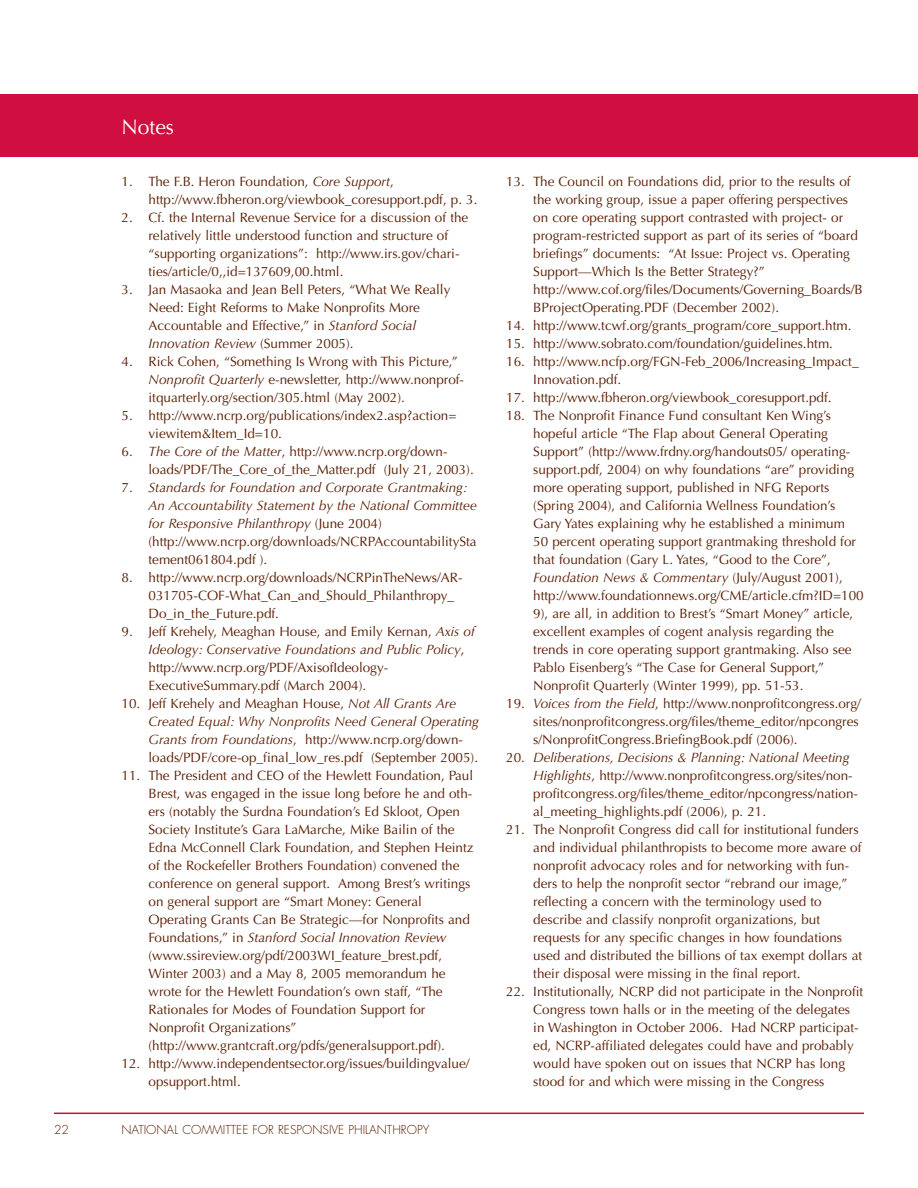
<style>
.page{position:relative;width:918px;height:1188px;background:#fff}
.page>*{position:absolute;margin:0;border:0;box-sizing:border-box;transform-origin:0 0}
.t1{font:21px "Optima";color:#fff}
.t2{font:13.5px/18px "Optima";color:#581c00}
.t3{font:italic 13.5px/18px "Optima";color:#581c00}
.t4{font:300 12px "Futura";color:#581c00}
.s1{font-style:italic}
.s2{font-style:normal}
</style>
<div class="page">
<hr style="left:54px;top:1113px;width:810px;height:1px;background:#d10e40">
<div style="left:0;top:94px;width:918px;height:63px;background:#d10e40"></div>
<h1 class="t1" style="left:122px;top:119px;width:54px">Notes</h1>
<p class="t2" style="left:148px;top:173px;width:331px;text-indent:-27px">1. The F.B. Heron Foundation, <span class="s1">Core Support</span>, http://www.fbheron.org/viewbook_coresupport.pdf, p. 3.</p>
<p class="t2" style="left:148px;top:209px;width:321px;text-indent:-27px">2. Cf. the Internal Revenue Service for a discussion of the relatively little understood function and structure of “supporting organizations”: http://www.irs.gov/chari&shy;ties/article/0,,id=137609,00.html.</p>
<p class="t2" style="left:148px;top:281px;width:303px;text-indent:-27px">3. Jan Masaoka and Jean Bell Peters, “What We Really Need: Eight Reforms to Make Nonprofits More Accountable and Effective,” in <span class="s1">Stanford Social Innovation Review</span> (Summer 2005).</p>
<p class="t2" style="left:148px;top:353px;width:317px;text-indent:-27px">4. Rick Cohen, “Something Is Wrong with This Picture,”<br><span class="s1">Nonprofit Quarterly</span> e-newsletter, http://www.nonprof&shy;itquarterly.org/section/305.html (May 2002).</p>
<p class="t2" style="left:149px;top:407px;width:310px;text-indent:-27px">5. http://www.ncrp.org/publications/index2.asp?action= viewitem&amp;Item_Id=10.</p>
<p class="t2" style="left:148px;top:443px;width:327px;text-indent:-27px">6. <span class="s1">The Core of the Matter</span>, http://www.ncrp.org/down&shy;loads/PDF/The_Core_of_the_Matter.pdf (July 21, 2003).</p>
<p class="t3" style="left:148px;top:479px;width:330px;text-indent:-27px"><span class="s2">7.</span> Standards for Foundation and Corporate Grantmaking:<br>An Accountability Statement by the National Committee for Responsive Philanthropy <span class="s2">(June 2004) (http://www.ncrp.org/downloads/NCRPAccountabilitySta tement061804.pdf ).</span></p>
<p class="t2" style="left:149px;top:569px;width:316px;text-indent:-27px">8. http://www.ncrp.org/downloads/NCRPinTheNews/AR-<br>031705-COF-What_Can_and_Should_Philanthropy_<br>Do_in_the_Future.pdf.</p>
<p class="t2" style="left:148px;top:623px;width:328px;text-indent:-27px">9. Jeff Krehely, Meaghan House, and Emily Kernan, <span class="s1">Axis of Ideology: Conservative Foundations and Public Policy</span>, http://www.ncrp.org/PDF/AxisofIdeology-ExecutiveSummary.pdf (March 2004).</p>
<p class="t2" style="left:148px;top:695px;width:332px;text-indent:-27px">10. Jeff Krehely and Meaghan House, <span class="s1">Not All Grants Are Created Equal: Why Nonprofits Need General Operating Grants from Foundations</span>, http://www.ncrp.org/down&shy;loads/PDF/core-op_final_low_res.pdf (September 2005).</p>
<p class="t2" style="left:148px;top:767px;width:327px;text-indent:-27px">11. The President and CEO of the Hewlett Foundation, Paul Brest, was engaged in the issue long before he and oth&shy;ers (notably the Surdna Foundation’s Ed Skloot, Open Society Institute’s Gara LaMarche, Mike Bailin of the Edna McConnell Clark Foundation, and Stephen Heintz of the Rockefeller Brothers Foundation) convened the conference on general support. Among Brest’s writings on general support are “Smart Money: General Operating Grants Can Be Strategic—for Nonprofits and Foundations,” in <span class="s1">Stanford Social Innovation Review </span>(www.ssireview.org/pdf/2003WI_feature_brest.pdf, Winter 2003) and a May 8, 2005 memorandum he wrote for the Hewlett Foundation’s own staff, “The Rationales for Modes of Foundation Support for Nonprofit Organizations” (http://www.grantcraft.org/pdfs/generalsupport.pdf).</p>
<p class="t2" style="left:148px;top:1055px;width:323px;text-indent:-27px">12. http://www.independentsector.org/issues/buildingvalue/ opsupport.html.</p>
<p class="t4" style="left:54px;top:1124px;width:16px">22</p>
<p class="t4" style="left:122px;top:1124px;width:309px">NATIONAL COMMITTEE FOR RESPONSIVE PHILANTHROPY</p>
<p class="t2" style="left:533px;top:173px;width:331px;text-indent:-27px">13. The Council on Foundations did, prior to the results of the working group, issue a paper offering perspectives on core operating support contrasted with project- or program-restricted support as part of its series of “board briefings” documents: “At Issue: Project vs. Operating Support—Which Is the Better Strategy?” http://www.cof.org/files/Documents/Governing_Boards/B BProjectOperating.PDF (December 2002).</p>
<p class="t2" style="left:506px;top:317px;width:347px">14. http://www.tcwf.org/grants_program/core_support.htm.</p>
<p class="t2" style="left:506px;top:335px;width:328px">15. http://www.sobrato.com/foundation/guidelines.htm.</p>
<p class="t2" style="left:533px;top:353px;width:327px;text-indent:-27px">16. http://www.ncfp.org/FGN-Feb_2006/Increasing_Impact_<br>Innovation.pdf.</p>
<p class="t2" style="left:506px;top:389px;width:327px">17. http://www.fbheron.org/viewbook_coresupport.pdf.</p>
<p class="t2" style="left:533px;top:407px;width:332px;text-indent:-27px">18. The Nonprofit Finance Fund consultant Ken Wing’s hopeful article “The Flap about General Operating Support” (http://www.frdny.org/handouts05/ operating&shy;support.pdf, 2004) on why foundations “are” providing more operating support, published in NFG Reports (Spring 2004), and California Wellness Foundation’s Gary Yates explaining why he established a minimum<br>50 percent operating support grantmaking threshold for that foundation (Gary L. Yates, “Good to the Core”, <span class="s1">Foundation News &amp; Commentary</span> (July/August 2001), http://www.foundationnews.org/CME/article.cfm?ID=100<br>9), are all, in addition to Brest’s “Smart Money” article, excellent examples of cogent analysis regarding the trends in core operating support grantmaking. Also see Pablo Eisenberg’s “The Case for General Support,” Nonprofit Quarterly (Winter 1999), pp. 51-53.</p>
<p class="t2" style="left:533px;top:695px;width:329px;text-indent:-27px">19. <span class="s1">Voices from the Field</span>, http://www.nonprofitcongress.org/ sites/nonprofitcongress.org/files/theme_editor/npcongres s/NonprofitCongress.BriefingBook.pdf (2006).</p>
<p class="t2" style="left:533px;top:749px;width:326px;text-indent:-27px">20. <span class="s1">Deliberations, Decisions &amp; Planning: National Meeting Highlights</span>, http://www.nonprofitcongress.org/sites/non&shy;profitcongress.org/files/theme_editor/npcongress/nation&shy;al_meeting_highlights.pdf (2006), p. 21.</p>
<p class="t2" style="left:533px;top:821px;width:330px;text-indent:-27px">21. The Nonprofit Congress did call for institutional funders and individual philanthropists to become more aware of nonprofit advocacy roles and for networking with fun&shy;ders to help the nonprofit sector “rebrand our image,” reflecting a concern with the terminology used to describe and classify nonprofit organizations, but requests for any specific changes in how foundations used and distributed the billions of tax exempt dollars at their disposal were missing in the final report.</p>
<p class="t2" style="left:533px;top:983px;width:332px;text-indent:-27px">22. Institutionally, NCRP did not participate in the Nonprofit Congress town halls or in the meeting of the delegates in Washington in October 2006. Had NCRP participat&shy;ed, NCRP-affiliated delegates could have and probably would have spoken out on issues that NCRP has long stood for and which were missing in the Congress</p>
</div>
